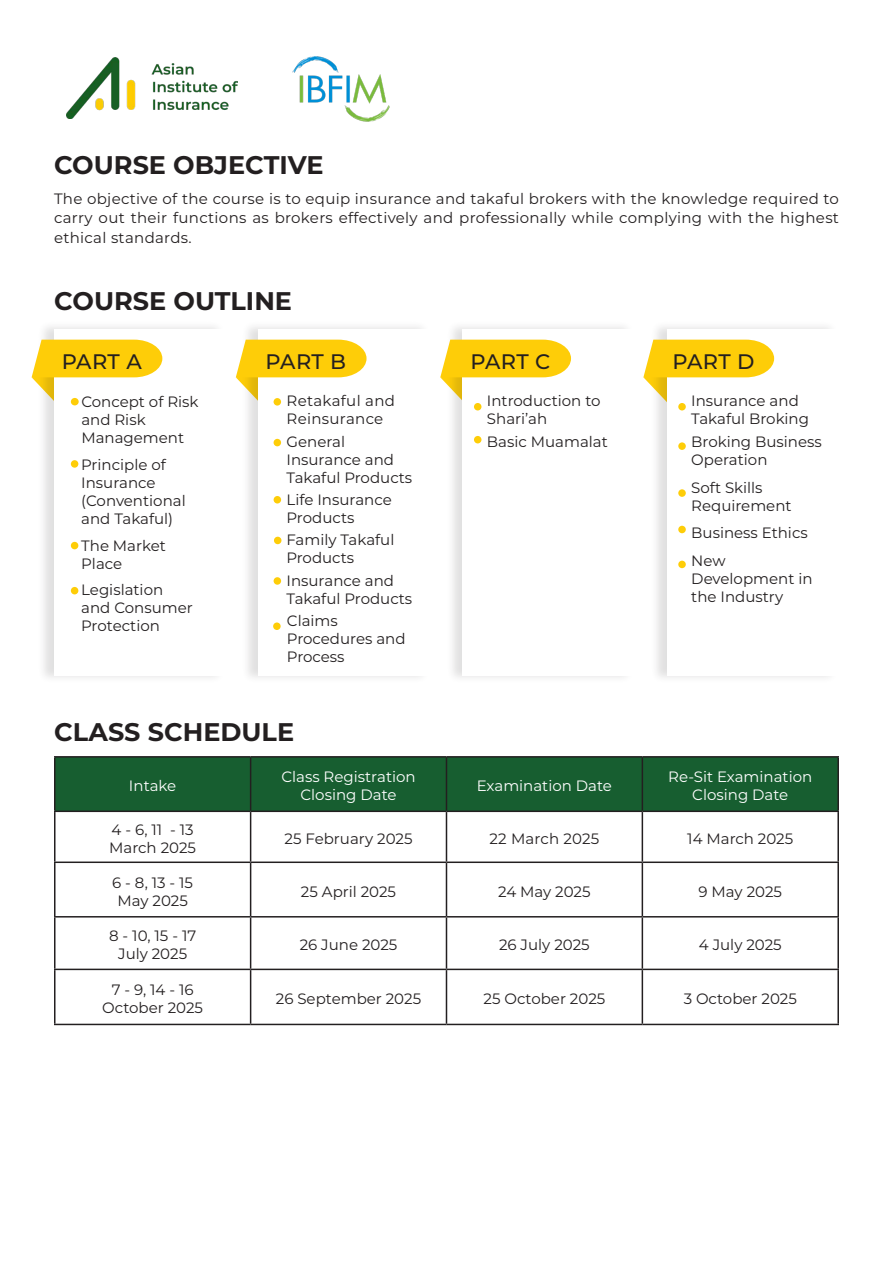
<style>
.page{position:relative;width:893px;height:1263px;background:#fff}
.page>*{position:absolute;margin:0;border:0;box-sizing:border-box;transform-origin:0 0}
.t1{font:700 25.5px "Montserrat";color:#231f20}
.t2{font:500 21px "Montserrat";letter-spacing:.01em;color:#231f20}
.t3{font:15px/18px "Montserrat";color:#231f20}
.t4{font:15px/18px "Montserrat";color:#fff;text-align:center}
.t5{font:15px/18px "Montserrat";letter-spacing:.02em;color:#231f20}
</style>
<div class="page">
<img style="left:67px;top:57px;width:171px;height:62px">
<img style="left:292px;top:56px;width:98px;height:66px">
<div style="left:56px;top:758px;width:781px;height:52px;background:#175e30"></div>
<hr style="left:54px;top:756px;width:197px;height:2px;background:#231f20">
<hr style="left:54px;top:758px;width:2px;height:52px;background:#231f20">
<hr style="left:251px;top:756px;width:195px;height:2px;background:#231f20">
<hr style="left:250px;top:758px;width:1px;height:52px;background:#231f20">
<hr style="left:446px;top:756px;width:196px;height:2px;background:#231f20">
<hr style="left:446px;top:758px;width:1px;height:52px;background:#231f20">
<hr style="left:642px;top:756px;width:197px;height:2px;background:#231f20">
<hr style="left:642px;top:758px;width:1px;height:52px;background:#231f20">
<hr style="left:837px;top:758px;width:2px;height:52px;background:#231f20">
<hr style="left:54px;top:810px;width:197px;height:2px;background:#231f20">
<hr style="left:54px;top:812px;width:2px;height:49px;background:#231f20">
<hr style="left:251px;top:810px;width:195px;height:2px;background:#231f20">
<hr style="left:250px;top:812px;width:1px;height:49px;background:#231f20">
<hr style="left:446px;top:810px;width:196px;height:2px;background:#231f20">
<hr style="left:446px;top:812px;width:1px;height:49px;background:#231f20">
<hr style="left:642px;top:810px;width:197px;height:2px;background:#231f20">
<hr style="left:642px;top:812px;width:1px;height:49px;background:#231f20">
<hr style="left:837px;top:812px;width:2px;height:49px;background:#231f20">
<hr style="left:54px;top:861px;width:197px;height:2px;background:#231f20">
<hr style="left:54px;top:863px;width:2px;height:53px;background:#231f20">
<hr style="left:251px;top:861px;width:195px;height:2px;background:#231f20">
<hr style="left:250px;top:863px;width:1px;height:53px;background:#231f20">
<hr style="left:446px;top:861px;width:196px;height:2px;background:#231f20">
<hr style="left:446px;top:863px;width:1px;height:53px;background:#231f20">
<hr style="left:642px;top:861px;width:197px;height:2px;background:#231f20">
<hr style="left:642px;top:863px;width:1px;height:53px;background:#231f20">
<hr style="left:837px;top:863px;width:2px;height:53px;background:#231f20">
<hr style="left:54px;top:916px;width:197px;height:1px;background:#231f20">
<hr style="left:54px;top:917px;width:2px;height:52px;background:#231f20">
<hr style="left:251px;top:916px;width:195px;height:1px;background:#231f20">
<hr style="left:250px;top:917px;width:1px;height:52px;background:#231f20">
<hr style="left:446px;top:916px;width:196px;height:1px;background:#231f20">
<hr style="left:446px;top:917px;width:1px;height:52px;background:#231f20">
<hr style="left:642px;top:916px;width:197px;height:1px;background:#231f20">
<hr style="left:642px;top:917px;width:1px;height:52px;background:#231f20">
<hr style="left:837px;top:917px;width:2px;height:52px;background:#231f20">
<hr style="left:54px;top:969px;width:197px;height:1px;background:#231f20">
<hr style="left:54px;top:970px;width:2px;height:54px;background:#231f20">
<hr style="left:251px;top:969px;width:195px;height:1px;background:#231f20">
<hr style="left:250px;top:970px;width:1px;height:54px;background:#231f20">
<hr style="left:446px;top:969px;width:196px;height:1px;background:#231f20">
<hr style="left:446px;top:970px;width:1px;height:54px;background:#231f20">
<hr style="left:642px;top:969px;width:197px;height:1px;background:#231f20">
<hr style="left:642px;top:970px;width:1px;height:54px;background:#231f20">
<hr style="left:837px;top:970px;width:2px;height:54px;background:#231f20">
<hr style="left:54px;top:1024px;width:197px;height:1px;background:#231f20">
<hr style="left:251px;top:1024px;width:195px;height:1px;background:#231f20">
<hr style="left:446px;top:1024px;width:196px;height:1px;background:#231f20">
<hr style="left:642px;top:1024px;width:197px;height:1px;background:#231f20">
<div style="left:650px;top:321px;width:189px;height:362px;background:#231f20;opacity:.14"></div>
<div style="left:667px;top:329px;width:172px;height:346px;background:#fff"></div>
<div style="left:37px;top:321px;width:189px;height:362px;background:#231f20;opacity:.14"></div>
<div style="left:54px;top:329px;width:172px;height:346px;background:#fff"></div>
<div style="left:242px;top:321px;width:188px;height:362px;background:#231f20;opacity:.14"></div>
<div style="left:259px;top:329px;width:172px;height:346px;background:#fff"></div>
<div style="left:446px;top:321px;width:188px;height:362px;background:#231f20;opacity:.14"></div>
<div style="left:463px;top:329px;width:172px;height:346px;background:#fff"></div>
<svg style="left:32px;top:340px;width:130px;height:67px"></svg>
<svg style="left:643px;top:340px;width:131px;height:67px"></svg>
<svg style="left:440px;top:340px;width:131px;height:67px"></svg>
<svg style="left:236px;top:340px;width:131px;height:67px"></svg>
<div style="left:71px;top:398px;width:8px;height:7px;background:#fecd08;border-radius:50%"></div>
<div style="left:678px;top:403px;width:8px;height:7px;background:#fecd08;border-radius:50%"></div>
<div style="left:474px;top:403px;width:7px;height:7px;background:#fecd08;border-radius:50%"></div>
<div style="left:274px;top:398px;width:7px;height:8px;background:#fecd08;border-radius:50%"></div>
<div style="left:71px;top:460px;width:7px;height:8px;background:#fecd08;border-radius:50%"></div>
<div style="left:678px;top:442px;width:8px;height:8px;background:#fecd08;border-radius:50%"></div>
<div style="left:474px;top:436px;width:7px;height:7px;background:#fecd08;border-radius:50%"></div>
<div style="left:274px;top:439px;width:7px;height:7px;background:#fecd08;border-radius:50%"></div>
<div style="left:71px;top:542px;width:7px;height:7px;background:#fecd08;border-radius:50%"></div>
<div style="left:678px;top:489px;width:8px;height:8px;background:#fecd08;border-radius:50%"></div>
<div style="left:274px;top:496px;width:7px;height:7px;background:#fecd08;border-radius:50%"></div>
<div style="left:71px;top:587px;width:7px;height:7px;background:#fecd08;border-radius:50%"></div>
<div style="left:678px;top:526px;width:8px;height:7px;background:#fecd08;border-radius:50%"></div>
<div style="left:678px;top:561px;width:8px;height:7px;background:#fecd08;border-radius:50%"></div>
<div style="left:274px;top:537px;width:7px;height:7px;background:#fecd08;border-radius:50%"></div>
<div style="left:274px;top:577px;width:7px;height:8px;background:#fecd08;border-radius:50%"></div>
<div style="left:273px;top:622px;width:8px;height:8px;background:#fecd08;border-radius:50%"></div>
<h1 class="t1" style="left:54px;top:153px;width:271px">COURSE OBJECTIVE</h1>
<p class="t3" style="left:54px;top:189px;width:786px;line-height:19.5px;text-align:justify">The objective of the course is to equip insurance and takaful brokers with the knowledge required to carry out their functions as brokers effectively and professionally while complying with the highest ethical standards.</p>
<h1 class="t1" style="left:54px;top:288px;width:239px">COURSE OUTLINE</h1>
<h2 class="t2" style="left:62px;top:353px;width:82px">PART A</h2>
<h2 class="t2" style="left:266px;top:353px;width:82px">PART B</h2>
<h2 class="t2" style="left:470px;top:353px;width:81px">PART C</h2>
<h2 class="t2" style="left:672px;top:353px;width:84px">PART D</h2>
<p class="t5" style="left:287px;top:392px;width:110px">Retakaful and<br>Reinsurance</p>
<p class="t3" style="left:81px;top:393px;width:119px">Concept of Risk and Risk<br>Management</p>
<p class="t3" style="left:691px;top:393px;width:119px">Insurance and<br>Takaful Broking</p>
<p class="t3" style="left:487px;top:393px;width:115px">Introduction to<br>Shari’ah</p>
<p class="t3" style="left:286px;top:433px;width:60px">General</p>
<p class="t3" style="left:487px;top:433px;width:122px">Basic Muamalat</p>
<p class="t3" style="left:286px;top:451px;width:127px">Insurance and<br>Takaful Products</p>
<p class="t3" style="left:691px;top:433px;width:132px">Broking Business<br>Operation</p>
<p class="t3" style="left:81px;top:456px;width:106px">Principle of<br>Insurance (Conventional and Takaful)</p>
<p class="t3" style="left:691px;top:479px;width:102px">Soft Skills<br>Requirement</p>
<p class="t3" style="left:287px;top:491px;width:107px">Life Insurance<br>Products</p>
<p class="t3" style="left:691px;top:520px;width:118px;line-height:27.5px">Business Ethics<br>New</p>
<p class="t3" style="left:691px;top:570px;width:123px">Development in the Industry</p>
<p class="t3" style="left:286px;top:531px;width:110px">Family Takaful<br>Products</p>
<p class="t3" style="left:287px;top:572px;width:127px">Insurance and<br>Takaful Products</p>
<p class="t3" style="left:287px;top:612px;width:120px">Claims<br>Procedures and<br>Process</p>
<p class="t3" style="left:81px;top:537px;width:86px">The Market<br>Place</p>
<p class="t3" style="left:81px;top:582px;width:113px">Legislation and Consumer<br>Protection</p>
<h1 class="t1" style="left:54px;top:720px;width:241px">CLASS SCHEDULE</h1>
<p class="t4" style="left:129px;top:777px;width:49px">Intake</p>
<p class="t4" style="left:281px;top:768px;width:136px">Class Registration<br>Closing Date</p>
<p class="t4" style="left:477px;top:777px;width:137px">Examination Date</p>
<p class="t4" style="left:668px;top:768px;width:145px">Re-Sit Examination<br>Closing Date</p>
<p class="t3" style="left:109px;top:821px;width:88px">4 - 6, 11 - 13<br>March 2025</p>
<p class="t3" style="left:285px;top:830px;width:130px">25 February 2025</p>
<p class="t3" style="left:490px;top:830px;width:111px">22 March 2025</p>
<p class="t3" style="left:687px;top:830px;width:108px">14 March 2025</p>
<p class="t3" style="left:112px;top:874px;width:82px;text-align:center">6 - 8, 13 - 15<br>May 2025</p>
<p class="t3" style="left:301px;top:883px;width:97px">25 April 2025</p>
<p class="t3" style="left:498px;top:883px;width:94px">24 May 2025</p>
<p class="t3" style="left:698px;top:883px;width:85px">9 May 2025</p>
<p class="t3" style="left:109px;top:927px;width:89px;text-align:center">8 - 10, 15 - 17<br>July 2025</p>
<p class="t3" style="left:300px;top:936px;width:99px">26 June 2025</p>
<p class="t3" style="left:499px;top:936px;width:92px">26 July 2025</p>
<p class="t3" style="left:699px;top:936px;width:84px">4 July 2025</p>
<p class="t3" style="left:102px;top:981px;width:102px;text-align:center">7 - 9, 14 - 16<br>October 2025</p>
<p class="t3" style="left:276px;top:990px;width:147px">26 September 2025</p>
<p class="t3" style="left:483px;top:990px;width:123px">25 October 2025</p>
<p class="t3" style="left:684px;top:990px;width:115px">3 October 2025</p>
</div>
